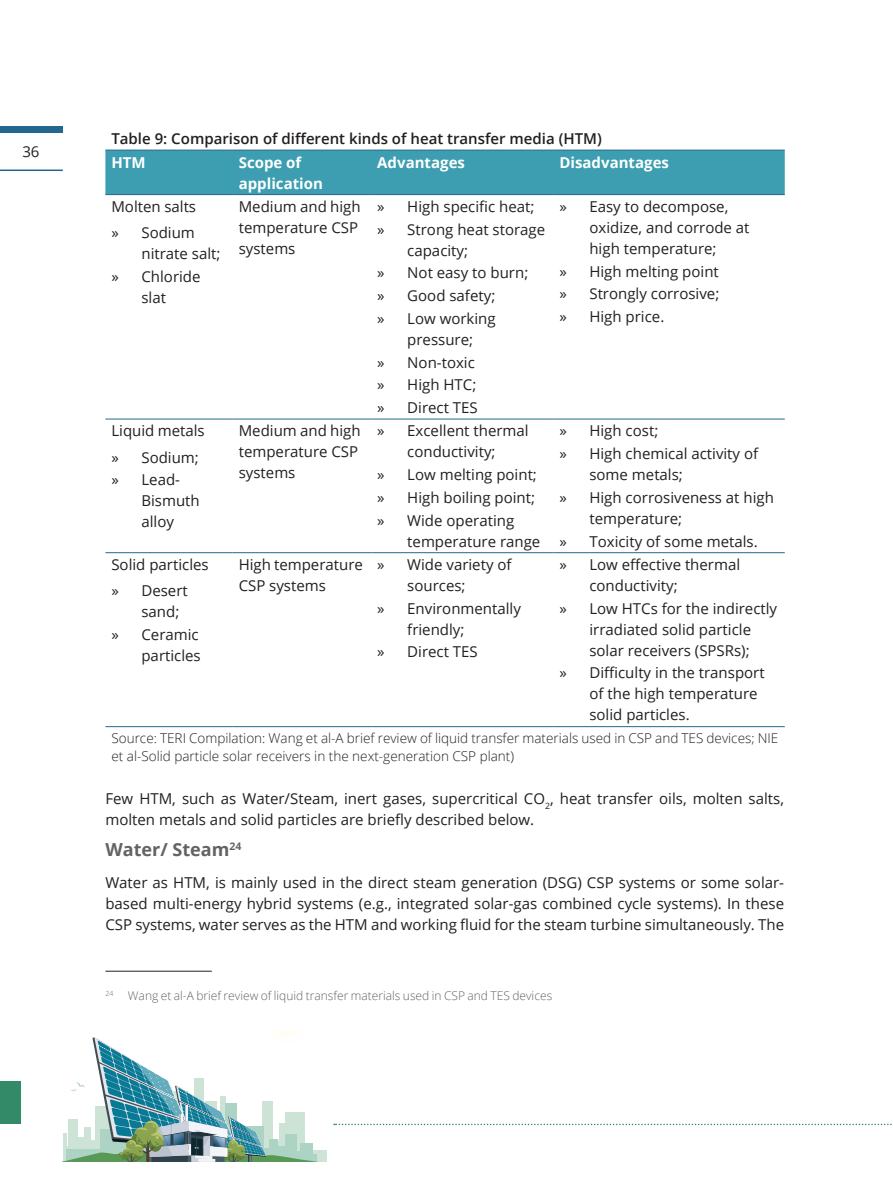
<style>
.page{position:relative;width:893px;height:1185px;background:#fff}
.page>*{position:absolute;margin:0;border:0;box-sizing:border-box;transform-origin:0 0}
.t1{font:700 18px "Open Sans";color:#636366}
.t2{font:15px/21px "Open Sans";color:#231f20}
.t3{font:600 15px "Open Sans";color:#231f20}
.t4{font:700 15px/21px "Open Sans";color:#fff}
.t5{font:300 13.5px/18px "Open Sans";color:#231f20}
.t6{font:300 12px "Open Sans";color:#636366}
</style>
<div class="page">
<hr style="left:0;top:169px;width:63px;height:2px;background:#23668e">
<div style="left:0;top:127px;width:63px;height:6px;background:#23668e"></div>
<div style="left:0;top:1081px;width:20px;height:42px;background:#328a68"></div>
<div style="left:298px;top:1150px;width:28px;height:11px;background:#cce3d6"></div>
<svg style="left:63px;top:1037px;width:254px;height:124px"></svg>
<svg style="left:334px;top:1123px;width:558px;height:2px"></svg>
<div style="left:105px;top:151px;width:679px;height:43px;background:#3c9eb0"></div>
<hr style="left:105px;top:150px;width:128px;height:1px;background:#23668e">
<hr style="left:233px;top:150px;width:138px;height:1px;background:#23668e">
<hr style="left:371px;top:150px;width:182px;height:1px;background:#23668e">
<hr style="left:553px;top:150px;width:231px;height:1px;background:#23668e">
<hr style="left:105px;top:194px;width:128px;height:1px;background:#23668e">
<hr style="left:233px;top:194px;width:138px;height:1px;background:#23668e">
<hr style="left:371px;top:194px;width:182px;height:1px;background:#23668e">
<hr style="left:553px;top:194px;width:231px;height:1px;background:#23668e">
<hr style="left:105px;top:419px;width:128px;height:1px;background:#23668e">
<hr style="left:233px;top:419px;width:138px;height:1px;background:#23668e">
<hr style="left:371px;top:419px;width:182px;height:1px;background:#23668e">
<hr style="left:553px;top:419px;width:231px;height:1px;background:#23668e">
<hr style="left:105px;top:552px;width:128px;height:1px;background:#23668e">
<hr style="left:233px;top:552px;width:138px;height:1px;background:#23668e">
<hr style="left:371px;top:552px;width:182px;height:1px;background:#23668e">
<hr style="left:553px;top:552px;width:231px;height:1px;background:#23668e">
<hr style="left:105px;top:726px;width:128px;height:1px;background:#23668e">
<hr style="left:233px;top:726px;width:138px;height:1px;background:#23668e">
<hr style="left:371px;top:726px;width:182px;height:1px;background:#23668e">
<hr style="left:553px;top:726px;width:231px;height:1px;background:#23668e">
<hr style="left:105px;top:970px;width:107px;height:1px;background:#231f20">
<p class="t2" style="left:22px;top:141px;width:19px">36</p>
<p class="t3" style="left:111px;top:128px;width:492px">Table 9: Comparison of different kinds of heat transfer media (HTM)</p>
<p class="t4" style="left:111px;top:151px;width:36px">HTM</p>
<p class="t4" style="left:239px;top:151px;width:86px">Scope of application</p>
<p class="t4" style="left:377px;top:151px;width:89px">Advantages</p>
<p class="t4" style="left:559px;top:151px;width:111px">Disadvantages</p>
<p class="t2" style="left:111px;top:193px;width:86px;line-height:26.1px">Molten salts » Sodium</p>
<p class="t2" style="left:111px;top:242px;width:110px;line-height:22.6px;text-indent:30px">nitrate salt; » Chloride</p>
<p class="t2" style="left:141px;top:286px;width:26px">slat</p>
<p class="t2" style="left:239px;top:196px;width:123px">Medium and high temperature CSP systems</p>
<p class="t2" style="left:377px;top:195px;width:169px;line-height:22.6px">» High specific heat; » Strong heat storage</p>
<p class="t2" style="left:589px;top:196px;width:162px;text-indent:-30px">» Easy to decompose, oxidize, and corrode at high temperature;</p>
<p class="t2" style="left:559px;top:259px;width:161px;line-height:22.6px;text-align:justify">» High melting point » Strongly corrosive; » High price.</p>
<p class="t2" style="left:377px;top:239px;width:152px;line-height:22.6px;text-indent:30px">capacity;<br>» Not easy to burn; » Good safety;<br>» Low working</p>
<p class="t2" style="left:377px;top:328px;width:102px;line-height:22.6px;text-indent:30px">pressure; » Non-toxic » High HTC; » Direct TES</p>
<p class="t2" style="left:111px;top:417px;width:95px;line-height:26.1px">Liquid metals » Sodium;</p>
<p class="t2" style="left:141px;top:469px;width:60px;text-indent:-30px">» Lead-<br>Bismuth alloy</p>
<p class="t2" style="left:239px;top:420px;width:123px">Medium and high temperature CSP systems</p>
<p class="t2" style="left:377px;top:420px;width:153px;text-align:center">» Excellent thermal conductivity;</p>
<p class="t2" style="left:377px;top:463px;width:161px;line-height:22.6px">» Low melting point; » High boiling point; » Wide operating</p>
<p class="t2" style="left:407px;top:530px;width:134px">temperature range</p>
<p class="t2" style="left:559px;top:419px;width:200px;line-height:22.6px">» High cost;<br>» High chemical activity of</p>
<p class="t2" style="left:559px;top:463px;width:216px;line-height:22.6px;text-indent:30px">some metals;<br>» High corrosiveness at high</p>
<p class="t2" style="left:559px;top:507px;width:200px;line-height:22.6px;text-indent:30px">temperature;<br>» Toxicity of some metals.</p>
<p class="t2" style="left:589px;top:553px;width:152px;text-indent:-30px">» Low effective thermal conductivity;</p>
<p class="t2" style="left:559px;top:597px;width:219px;text-align:center">» Low HTCs for the indirectly irradiated solid particle<br>solar receivers (SPSRs);</p>
<p class="t2" style="left:589px;top:662px;width:177px;text-indent:-30px">» Difficulty in the transport of the high temperature solid particles.</p>
<p class="t5" style="left:111px;top:728px;width:668px">Source: TERI Compilation: Wang et al-A brief review of liquid transfer materials used in CSP and TES devices; NIE et al-Solid particle solar receivers in the next-generation CSP plant)</p>
<p class="t2" style="left:105px;top:787px;width:680px">Few HTM, such as Water/Steam, inert gases, supercritical CO<sub>2</sub>, heat transfer oils, molten salts, molten metals and solid particles are briefly described below.</p>
<p class="t1" style="left:105px;top:837px;width:137px">Water/ Steam<sup>24</sup></p>
<p class="t2" style="left:105px;top:871px;width:680px;text-align:justify">Water as HTM, is mainly used in the direct steam generation (DSG) CSP systems or some solar&shy;based multi-energy hybrid systems (e.g., integrated solar-gas combined cycle systems). In these CSP systems, water serves as the HTM and working fluid for the steam turbine simultaneously. The</p>
<p class="t2" style="left:239px;top:553px;width:126px">High temperature<br>CSP systems</p>
<p class="t2" style="left:407px;top:553px;width:106px;text-indent:-30px">» Wide variety of sources;</p>
<p class="t2" style="left:407px;top:597px;width:115px;text-indent:-30px">» Environmentally friendly;</p>
<p class="t2" style="left:377px;top:641px;width:102px">» Direct TES</p>
<p class="t2" style="left:111px;top:551px;width:99px;line-height:26.1px">Solid particles » Desert</p>
<p class="t2" style="left:111px;top:600px;width:89px;line-height:22.6px;text-indent:30px">sand;<br>» Ceramic</p>
<p class="t2" style="left:141px;top:644px;width:61px">particles</p>
<p class="t6" style="left:105px;top:987px;width:448px"><sup>24</sup> Wang et al-A brief review of liquid transfer materials used in CSP and TES devices</p>
</div>
